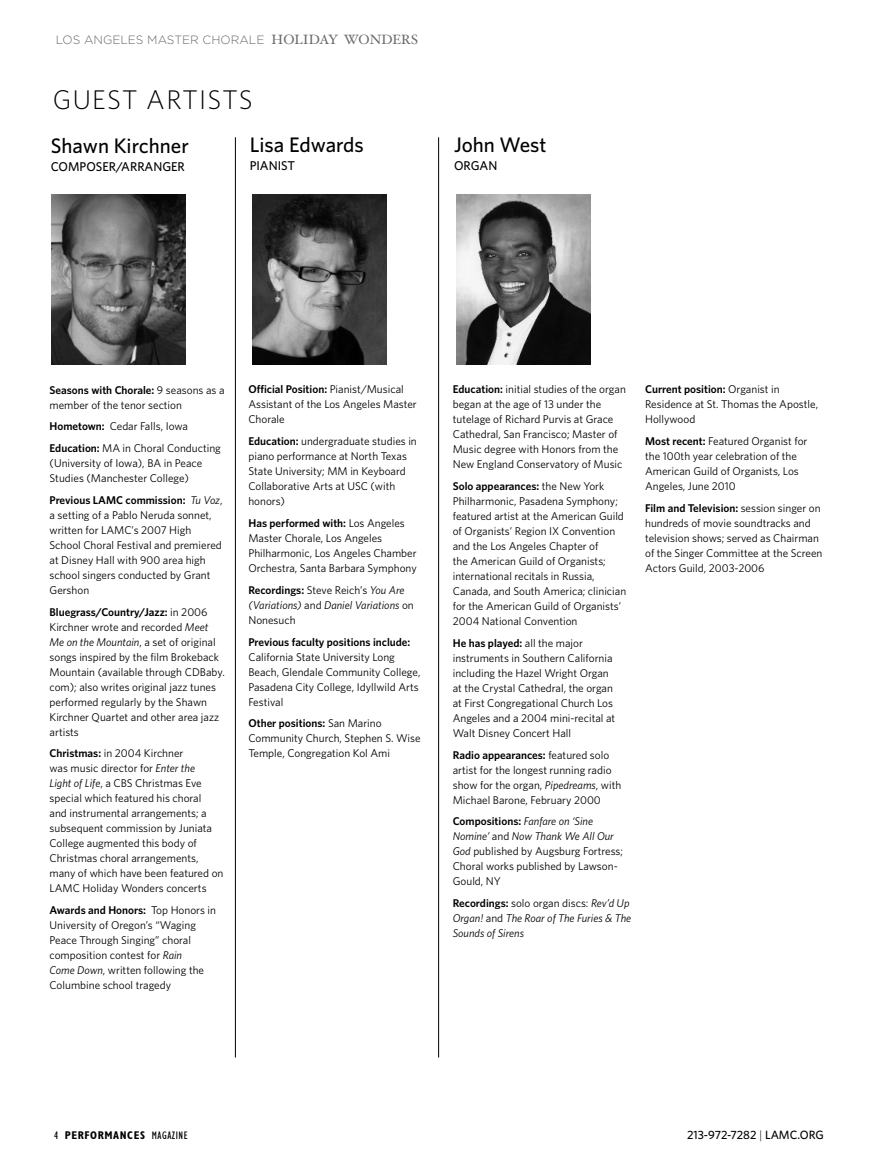
<style>
.page{position:relative;width:878px;height:1175px;background:#fff}
.page>*{position:absolute;margin:0;border:0;box-sizing:border-box;transform-origin:0 0}
.t1{font:300 27px "Whitney";color:#000}
.t2{font:500 21px "Whitney";color:#000}
.t3{font:500 12.75px "Whitney";color:#000}
.t4{font:300 12px "Gotham";color:#67686b}
.t5{font:500 12px "Whitney";color:#000}
.t6{font:11.25px/15px "Whitney";color:#000}
.t7{font:italic 11.25px/15px "Whitney";color:#000}
.t8{font:600 11.25px "Whitney";color:#000}
.t9{font:700 condensed 11.25px "Gill Sans";letter-spacing:.05em;color:#000}
.s1{font-family:"Hoefler Text";font-weight:400;font-size:13.5px}
.s2{font-weight:600}
.s3{font-style:italic}
.s4{font-weight:600;font-style:normal}
.s5{font-style:normal}
.s6{font-weight:400}
.s7{font-weight:300}
</style>
<div class="page">
<img style="left:52px;top:194px;width:133px;height:170px">
<img style="left:252px;top:194px;width:134px;height:170px">
<img style="left:457px;top:194px;width:133px;height:170px">
<hr style="left:438px;top:137px;width:1px;height:920px;background:#000">
<hr style="left:235px;top:137px;width:1px;height:920px;background:#000">
<p class="t4" style="left:56px;top:33px;width:364px">LOS ANGEL ES MASTER CHORAL E <span class="s1">HOLIDAY WONDERS</span></p>
<h1 class="t1" style="left:53px;top:82px;width:145px">GUEST ARTISTS</h1>
<h2 class="t2" style="left:51px;top:132px;width:140px">Shawn Kirchner</h2>
<p class="t3" style="left:51px;top:158px;width:136px">COMPOSER/ARRANGER</p>
<h2 class="t2" style="left:250px;top:131px;width:116px">Lisa Edwards</h2>
<p class="t3" style="left:250px;top:158px;width:47px">PIANIST</p>
<h2 class="t2" style="left:454px;top:131px;width:94px">John West</h2>
<p class="t3" style="left:454px;top:157px;width:45px">ORGAN</p>
<p class="t6" style="left:50px;top:382px;width:176px"><span class="s2">Seasons with Chorale:</span> 9 seasons as a member of the tenor section</p>
<p class="t6" style="left:50px;top:415px;width:173px;line-height:21.8px"><span class="s2">Hometown:</span> Cedar Falls, Iowa<br><span class="s2">Education:</span> MA in Choral Conducting</p>
<p class="t6" style="left:50px;top:455px;width:154px">(University of Iowa), BA in Peace<br>Studies (Manchester College)</p>
<p class="t6" style="left:50px;top:492px;width:174px"><span class="s2">Previous LAMC commission:</span> <span class="s3">Tu Voz</span>, a setting of a Pablo Neruda sonnet, written for LAMC’s 2007 High<br>School Choral Festival and premiered at Disney Hall with 900 area high school singers conducted by Grant<br>Gershon</p>
<p class="t6" style="left:50px;top:604px;width:177px"><span class="s2">Bluegrass/Country/Jazz:</span> in 2006<br>Kirchner wrote and recorded <span class="s3">Meet<br>Me on the Mountain</span>, a set of original songs inspired by the film Brokeback<br>Mountain (available through CDBaby. com); also writes original jazz tunes performed regularly by the Shawn<br>Kirchner Quartet and other area jazz artists</p>
<p class="t6" style="left:50px;top:745px;width:175px"><span class="s2">Christmas:</span> in 2004 Kirchner<br>was music director for <span class="s3">Enter the<br>Light of Life</span>, a CBS Christmas Eve special which featured his choral<br>and instrumental arrangements; a subsequent commission by Juniata<br>College augmented this body of<br>Christmas choral arrangements, many of which have been featured on<br>LAMC Holiday Wonders concerts</p>
<p class="t6" style="left:50px;top:902px;width:168px"><span class="s2">Awards and Honors:</span> Top Honors in<br>University of Oregon’s “Waging<br>Peace Through Singing” choral composition contest for <span class="s3">Rain<br>Come Down</span>, written following the<br>Columbine school tragedy</p>
<p class="t6" style="left:248px;top:382px;width:170px"><span class="s2">Official Position:</span> Pianist/Musical<br>Assistant of the Los Angeles Master<br>Chorale</p>
<p class="t6" style="left:248px;top:433px;width:170px"><span class="s2">Education:</span> undergraduate studies in piano performance at North Texas<br>State University; MM in Keyboard<br>Collaborative Arts at USC (with honors)</p>
<p class="t6" style="left:248px;top:515px;width:170px"><span class="s2">Has performed with:</span> Los Angeles<br>Master Chorale, Los Angeles<br>Philharmonic, Los Angeles Chamber<br>Orchestra, Santa Barbara Symphony</p>
<p class="t7" style="left:248px;top:582px;width:167px"><span class="s4">Recordings:</span> <span class="s5">Steve Reich’s</span> You Are (Variations) <span class="s5">and</span> Daniel Variations <span class="s5">on<br>Nonesuch</span></p>
<p class="t8" style="left:248px;top:634px;width:163px">Previous faculty positions include:</p>
<p class="t6" style="left:248px;top:649px;width:173px">California State University Long<br>Beach, Glendale Community College,<br>Pasadena City College, Idyllwild Arts<br>Festival</p>
<p class="t6" style="left:248px;top:715px;width:174px"><span class="s2">Other positions:</span> San Marino<br>Community Church, Stephen S. Wise<br>Temple, Congregation Kol Ami</p>
<p class="t6" style="left:453px;top:382px;width:175px"><span class="s2">Education:</span> initial studies of the organ began at the age of 13 under the tutelage of Richard Purvis at Grace Cathedral, San Francisco; Master of Music degree with Honors from the New England Conservatory of Music</p>
<p class="t6" style="left:453px;top:478px;width:175px"><span class="s2">Solo appearances:</span> the New York Philharmonic, Pasadena Symphony; featured artist at the American Guild of Organists’ Region IX Convention and the Los Angeles Chapter of<br>the American Guild of Organists; international recitals in Russia, Canada, and South America; clinician for the American Guild of Organists’ 2004 National Convention</p>
<p class="t6" style="left:453px;top:635px;width:164px"><span class="s2">He has played:</span> all the major instruments in Southern California including the Hazel Wright Organ at the Crystal Cathedral, the organ at First Congregational Church Los<br>Angeles and a 2004 mini-recital at<br>Walt Disney Concert Hall</p>
<p class="t6" style="left:453px;top:747px;width:170px"><span class="s2">Radio appearances:</span> featured solo artist for the longest running radio show for the organ, <span class="s3">Pipedreams</span>, with Michael Barone, February 2000</p>
<p class="t6" style="left:453px;top:813px;width:172px"><span class="s2">Compositions:</span> <span class="s3">Fanfare on ‘Sine<br>Nomine’</span> and <span class="s3">Now Thank We All Our<br>God</span> published by Augsburg Fortress;<br>Choral works published by Lawson-<br>Gould, NY</p>
<p class="t7" style="left:453px;top:895px;width:180px"><span class="s4">Recordings:</span> <span class="s5">solo organ discs:</span> Rev’d Up<br>Organ! <span class="s5">and</span> The Roar of The Furies &amp; The<br>Sounds of Sirens</p>
<p class="t6" style="left:645px;top:381px;width:174px"><span class="s2">Current position:</span> Organist in<br>Residence at St. Thomas the Apostle,<br>Hollywood</p>
<p class="t6" style="left:645px;top:433px;width:164px"><span class="s2">Most recent:</span> Featured Organist for the 100th year celebration of the<br>American Guild of Organists, Los<br>Angeles, June 2010</p>
<p class="t6" style="left:645px;top:500px;width:179px"><span class="s2">Film and Television:</span> session singer on hundreds of movie soundtracks and television shows; served as Chairman of the Singer Committee at the Screen Actors Guild, 2003-2006</p>
<p class="t9" style="left:54px;top:1128px;width:135px"><span class="s6">4</span> PERFORMANCES <span class="s6">MAGAZINe</span></p>
<p class="t5" style="left:687px;top:1127px;width:138px">213-972-7282 <span class="s7">|</span> lamc.org</p>
</div>
